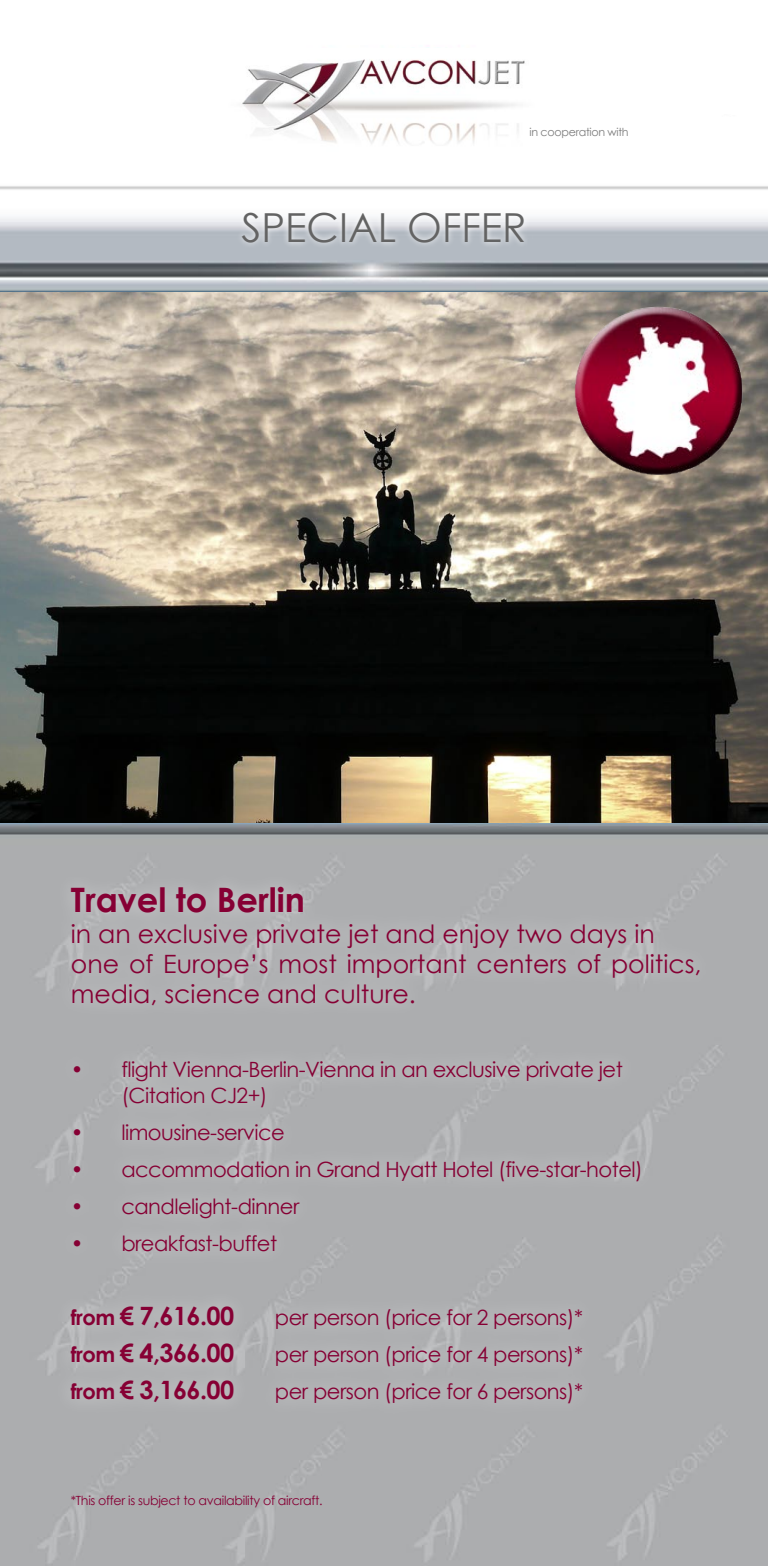
<style>
.page{position:relative;width:768px;height:1566px;background:#fff}
.page>*{position:absolute;margin:0;border:0;box-sizing:border-box;transform-origin:0 0}
.t1{font:40px "Century Gothic";color:#636363}
.t2{font:700 33.6px "Century Gothic";color:#860034}
.t3{font:25.2px/30.4px "Century Gothic";color:#860034}
.t4{font:700 25.2px "Century Gothic";letter-spacing:-.025em;color:#860034}
.t5{font:21.2px "Century Gothic";letter-spacing:-.025em;color:#860034}
.t6{font:12.8px "Century Gothic";letter-spacing:-.025em;color:#860034}
.t7{font:11.2px "Century Gothic";letter-spacing:-.025em;color:#7c7c7c}
.s1{font-size:21.2px}
</style>
<div class="page">
<img style="left:0;top:47px;width:768px;height:1519px">
<img style="left:216px;top:48px;width:333px;height:111px">
<div style="left:638px;top:117px;width:117px;height:63px;background:#fff"></div>
<svg style="left:235px;top:204px;width:298px;height:46px"></svg>
<img style="left:0;top:292px;width:768px;height:531px">
<div style="left:50px;top:866px;width:667px;height:556px;background:#adaeb0"></div>
<img style="left:568px;top:282px;width:185px;height:199px">
<p class="t7" style="left:529px;top:124px;width:101px">in cooperation with</p>
<p class="t1" style="left:241px;top:199px;width:287px">SPECIAL OFFER</p>
<p class="t2" style="left:71px;top:875px;width:236px">Travel to Berlin</p>
<p class="t3" style="left:71px;top:918px;width:585px">in an exclusive private jet and enjoy two days in</p>
<p class="t3" style="left:71px;top:948px;width:632px">one of Europe’s most important centers of politics, media, science and culture.</p>
<p class="t5" style="left:71px;top:1055px;width:553px">• flight Vienna-Berlin-Vienna in an exclusive private jet</p>
<p class="t5" style="left:121px;top:1080px;width:148px">(Citation CJ2+)</p>
<p class="t5" style="left:71px;top:1117px;width:215px">• limousine-service</p>
<p class="t5" style="left:71px;top:1154px;width:574px">• accommodation in Grand Hyatt Hotel (five-star-hotel)</p>
<p class="t5" style="left:71px;top:1191px;width:230px">• candlelight-dinner</p>
<p class="t5" style="left:71px;top:1228px;width:208px">• breakfast-buffet</p>
<p class="t4" style="left:71px;top:1296px;width:165px"><span class="s1">from</span> € 7,616.00</p>
<p class="t5" style="left:275px;top:1302px;width:310px">per person (price for 2 persons)*</p>
<p class="t4" style="left:71px;top:1333px;width:165px"><span class="s1">from</span> € 4,366.00</p>
<p class="t5" style="left:275px;top:1339px;width:310px">per person (price for 4 persons)*</p>
<p class="t4" style="left:71px;top:1370px;width:165px"><span class="s1">from</span> € 3,166.00</p>
<p class="t5" style="left:275px;top:1376px;width:310px">per person (price for 6 persons)*</p>
<p class="t6" style="left:71px;top:1491px;width:253px">*This offer is subject to availability of aircraft.</p>
</div>
